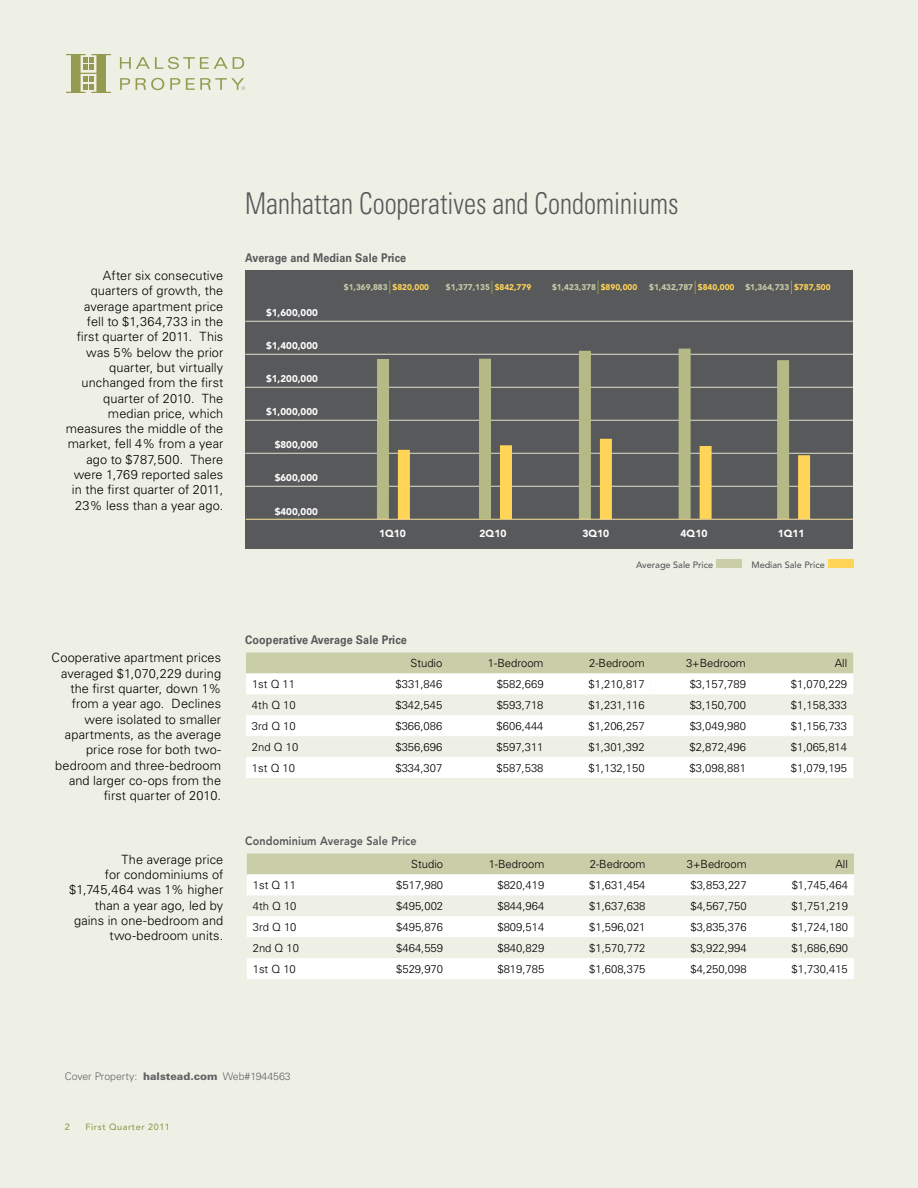
<style>
.page{position:relative;width:918px;height:1188px;background:#eff0e5}
.page>*{position:absolute;margin:0;border:0;box-sizing:border-box;transform-origin:0 0}
.t1{font:300 condensed 30px "Univers";color:#58595b;scale:.9 1}
.t2{font:300 12.75px/15.3px "Univers";letter-spacing:.005em;color:#000;text-align:right}
.t3{font:700 12px "Univers";letter-spacing:.01em;color:#58595b;scale:.9 1}
.t4{font:800 12px "Avenir";letter-spacing:.01em;color:#58595b;scale:.9 1}
.t5{font:300 11.25px "Univers";color:#000}
.t6{font:300 10.5px "Univers";color:#636466}
.t7{font:900 10.2px "Avenir";color:#fff}
.t8{font:900 9.75px "Avenir";color:#fff}
.t9{font:500 9.15px "Avenir";color:#58595b}
.t10{font:500 9px "Avenir";letter-spacing:.06em;color:#949b50}
.t11{font:900 8.25px "Avenir";color:#c9cda8}
.s1{color:#ffd457}
.s2{font-weight:900}
</style>
<div class="page">
<div style="left:828px;top:560px;width:25px;height:8px;background:#ffd457"></div>
<div style="left:717px;top:560px;width:25px;height:8px;background:#c9cda8"></div>
<div style="left:246px;top:653px;width:607px;height:20px;background:#c9cda8"></div>
<svg style="left:246px;top:674px;width:607px;height:104px;fill:#fff"></svg>
<div style="left:247px;top:854px;width:607px;height:20px;background:#c9cda8"></div>
<svg style="left:247px;top:875px;width:607px;height:104px;fill:#fff"></svg>
<svg style="left:120px;top:57px;width:124px;height:12px"></svg>
<svg style="left:120px;top:78px;width:10px;height:12px"></svg>
<svg style="left:136px;top:78px;width:28px;height:12px"></svg>
<svg style="left:170px;top:78px;width:10px;height:12px"></svg>
<svg style="left:66px;top:54px;width:45px;height:39px"></svg>
<svg style="left:186px;top:78px;width:59px;height:12px"></svg>
<div style="left:245px;top:270px;width:608px;height:279px;background:#58595b"></div>
<hr style="left:245px;top:486px;width:608px;height:1px;background:#dfe1cb">
<hr style="left:245px;top:453px;width:608px;height:1px;background:#dfe1cb">
<hr style="left:245px;top:420px;width:608px;height:1px;background:#dfe1cb">
<hr style="left:245px;top:387px;width:608px;height:1px;background:#dfe1cb">
<hr style="left:245px;top:354px;width:608px;height:1px;background:#dfe1cb">
<hr style="left:245px;top:321px;width:608px;height:1px;background:#dfe1cb">
<svg style="left:389px;top:281px;width:1px;height:13px"></svg>
<div style="left:377px;top:359px;width:12px;height:160px;background:#b4b985"></div>
<div style="left:398px;top:450px;width:12px;height:69px;background:#ffd457"></div>
<svg style="left:791px;top:281px;width:1px;height:13px"></svg>
<div style="left:777px;top:360px;width:12px;height:159px;background:#b4b985"></div>
<div style="left:798px;top:455px;width:12px;height:64px;background:#ffd457"></div>
<svg style="left:695px;top:281px;width:1px;height:13px"></svg>
<div style="left:679px;top:349px;width:12px;height:170px;background:#b4b985"></div>
<div style="left:700px;top:446px;width:12px;height:73px;background:#ffd457"></div>
<svg style="left:598px;top:281px;width:1px;height:13px"></svg>
<div style="left:579px;top:351px;width:12px;height:168px;background:#b4b985"></div>
<div style="left:600px;top:439px;width:12px;height:80px;background:#ffd457"></div>
<hr style="left:246px;top:519px;width:607px;height:1px;background:#ffe39a">
<svg style="left:492px;top:281px;width:1px;height:13px"></svg>
<div style="left:500px;top:445px;width:12px;height:74px;background:#ffd457"></div>
<div style="left:479px;top:359px;width:12px;height:160px;background:#b4b985"></div>
<h1 class="t1" style="left:245px;top:185px;width:483px">Manhattan Cooperatives and Condominiums</h1>
<p class="t2" style="left:66px;top:268px;width:159px">After six consecutive quarters of growth, the average apartment price fell to $1,364,733 in the first quarter of 2011. This was 5% below the prior quarter, but virtually unchanged from the first quarter of 2010. The median price, which measures the middle of the market, fell 4% from a year ago to $787,500. There were 1,769 reported sales in the first quarter of 2011,<br>23% less than a year ago.</p>
<p class="t3" style="left:245px;top:251px;width:180px">Average and Median Sale Price</p>
<p class="t8" style="left:266px;top:307px;width:53px">$1,600,000</p>
<p class="t8" style="left:266px;top:339px;width:53px">$1,400,000</p>
<p class="t8" style="left:266px;top:373px;width:53px">$1,200,000</p>
<p class="t8" style="left:266px;top:406px;width:53px">$1,000,000</p>
<p class="t8" style="left:275px;top:439px;width:45px">$800,000</p>
<p class="t8" style="left:275px;top:471px;width:45px">$600,000</p>
<p class="t8" style="left:275px;top:505px;width:45px">$400,000</p>
<p class="t11" style="left:344px;top:282px;width:87px">$1,369,883 <span class="s1">$820,000</span></p>
<p class="t7" style="left:379px;top:527px;width:28px">1Q10</p>
<p class="t11" style="left:446px;top:282px;width:87px">$1,377,135 <span class="s1">$842,779</span></p>
<p class="t7" style="left:480px;top:528px;width:28px">2Q10</p>
<p class="t11" style="left:552px;top:282px;width:87px">$1,423,378 <span class="s1">$890,000</span></p>
<p class="t11" style="left:649px;top:282px;width:87px">$1,432,787 <span class="s1">$840,000</span></p>
<p class="t11" style="left:745px;top:282px;width:87px">$1,364,733 <span class="s1">$787,500</span></p>
<p class="t7" style="left:582px;top:527px;width:28px">3Q10</p>
<p class="t7" style="left:681px;top:527px;width:28px">4Q10</p>
<p class="t7" style="left:778px;top:527px;width:28px">1Q11</p>
<p class="t9" style="left:636px;top:560px;width:79px">Average Sale Price</p>
<p class="t9" style="left:751px;top:560px;width:75px">Median Sale Price</p>
<p class="t2" style="left:52px;top:650px;width:171px">Cooperative apartment prices averaged $1,070,229 during the first quarter, down 1% from a year ago. Declines were isolated to smaller apartments, as the average price rose for both two&shy;bedroom and three-bedroom and larger co-ops from the first quarter of 2010.</p>
<p class="t2" style="left:69px;top:851px;width:156px">The average price<br>for condominiums of $1,745,464 was 1% higher than a year ago, led by gains in one-bedroom and two-bedroom units.</p>
<p class="t3" style="left:245px;top:633px;width:181px">Cooperative Average Sale Price</p>
<p class="t5" style="left:411px;top:657px;width:33px">Studio</p>
<p class="t5" style="left:488px;top:657px;width:57px">1-Bedroom</p>
<p class="t5" style="left:589px;top:657px;width:57px">2-Bedroom</p>
<p class="t5" style="left:686px;top:657px;width:61px">3+Bedroom</p>
<p class="t5" style="left:835px;top:657px;width:14px">All</p>
<p class="t5" style="left:252px;top:678px;width:45px">1st Q 11</p>
<p class="t5" style="left:395px;top:678px;width:48px">$331,846</p>
<p class="t5" style="left:497px;top:678px;width:48px">$582,669</p>
<p class="t5" style="left:588px;top:678px;width:58px">$1,210,817</p>
<p class="t5" style="left:690px;top:678px;width:58px">$3,157,789</p>
<p class="t5" style="left:791px;top:678px;width:58px">$1,070,229</p>
<p class="t5" style="left:252px;top:699px;width:45px">4th Q 10</p>
<p class="t5" style="left:395px;top:699px;width:48px">$342,545</p>
<p class="t5" style="left:497px;top:699px;width:48px">$593,718</p>
<p class="t5" style="left:588px;top:699px;width:58px">$1,231,116</p>
<p class="t5" style="left:690px;top:699px;width:58px">$3,150,700</p>
<p class="t5" style="left:791px;top:699px;width:58px">$1,158,333</p>
<p class="t5" style="left:252px;top:719px;width:45px">3rd Q 10</p>
<p class="t5" style="left:395px;top:719px;width:48px">$366,086</p>
<p class="t5" style="left:497px;top:719px;width:48px">$606,444</p>
<p class="t5" style="left:588px;top:719px;width:58px">$1,206,257</p>
<p class="t5" style="left:690px;top:719px;width:58px">$3,049,980</p>
<p class="t5" style="left:791px;top:719px;width:58px">$1,156,733</p>
<p class="t5" style="left:252px;top:740px;width:48px">2nd Q 10</p>
<p class="t5" style="left:395px;top:740px;width:48px">$356,696</p>
<p class="t5" style="left:497px;top:740px;width:48px">$597,311</p>
<p class="t5" style="left:588px;top:740px;width:58px">$1,301,392</p>
<p class="t5" style="left:690px;top:740px;width:58px">$2,872,496</p>
<p class="t5" style="left:791px;top:740px;width:58px">$1,065,814</p>
<p class="t5" style="left:252px;top:761px;width:45px">1st Q 10</p>
<p class="t5" style="left:395px;top:761px;width:48px">$334,307</p>
<p class="t5" style="left:497px;top:761px;width:48px">$587,538</p>
<p class="t5" style="left:588px;top:761px;width:58px">$1,132,150</p>
<p class="t5" style="left:690px;top:761px;width:58px">$3,098,881</p>
<p class="t5" style="left:791px;top:761px;width:58px">$1,079,195</p>
<p class="t4" style="left:245px;top:834px;width:192px">Condominium Average Sale Price</p>
<p class="t5" style="left:411px;top:858px;width:33px">Studio</p>
<p class="t5" style="left:489px;top:858px;width:57px">1-Bedroom</p>
<p class="t5" style="left:590px;top:858px;width:57px">2-Bedroom</p>
<p class="t5" style="left:687px;top:858px;width:61px">3+Bedroom</p>
<p class="t5" style="left:835px;top:858px;width:14px">All</p>
<p class="t5" style="left:253px;top:879px;width:45px">1st Q 11</p>
<p class="t5" style="left:396px;top:879px;width:48px">$517,980</p>
<p class="t5" style="left:497px;top:879px;width:48px">$820,419</p>
<p class="t5" style="left:589px;top:879px;width:58px">$1,631,454</p>
<p class="t5" style="left:690px;top:879px;width:58px">$3,853,227</p>
<p class="t5" style="left:792px;top:879px;width:58px">$1,745,464</p>
<p class="t5" style="left:253px;top:900px;width:45px">4th Q 10</p>
<p class="t5" style="left:396px;top:900px;width:48px">$495,002</p>
<p class="t5" style="left:497px;top:900px;width:48px">$844,964</p>
<p class="t5" style="left:589px;top:900px;width:58px">$1,637,638</p>
<p class="t5" style="left:690px;top:900px;width:58px">$4,567,750</p>
<p class="t5" style="left:792px;top:900px;width:58px">$1,751,219</p>
<p class="t5" style="left:253px;top:920px;width:45px">3rd Q 10</p>
<p class="t5" style="left:396px;top:920px;width:48px">$495,876</p>
<p class="t5" style="left:497px;top:920px;width:48px">$809,514</p>
<p class="t5" style="left:589px;top:920px;width:58px">$1,596,021</p>
<p class="t5" style="left:690px;top:920px;width:58px">$3,835,376</p>
<p class="t5" style="left:792px;top:920px;width:58px">$1,724,180</p>
<p class="t5" style="left:253px;top:941px;width:48px">2nd Q 10</p>
<p class="t5" style="left:396px;top:941px;width:48px">$464,559</p>
<p class="t5" style="left:497px;top:941px;width:48px">$840,829</p>
<p class="t5" style="left:589px;top:941px;width:58px">$1,570,772</p>
<p class="t5" style="left:690px;top:941px;width:58px">$3,922,994</p>
<p class="t5" style="left:792px;top:941px;width:58px">$1,686,690</p>
<p class="t5" style="left:253px;top:962px;width:45px">1st Q 10</p>
<p class="t5" style="left:396px;top:962px;width:48px">$529,970</p>
<p class="t5" style="left:497px;top:962px;width:48px">$819,785</p>
<p class="t5" style="left:589px;top:962px;width:58px">$1,608,375</p>
<p class="t5" style="left:690px;top:962px;width:58px">$4,250,098</p>
<p class="t5" style="left:792px;top:962px;width:58px">$1,730,415</p>
<p class="t6" style="left:65px;top:1070px;width:228px">Cover Property: <span class="s2">halstead.com</span> Web#1944563</p>
<p class="t10" style="left:65px;top:1122px;width:7px">2</p>
<p class="t10" style="left:86px;top:1122px;width:86px">First Quarter 2011</p>
</div>
